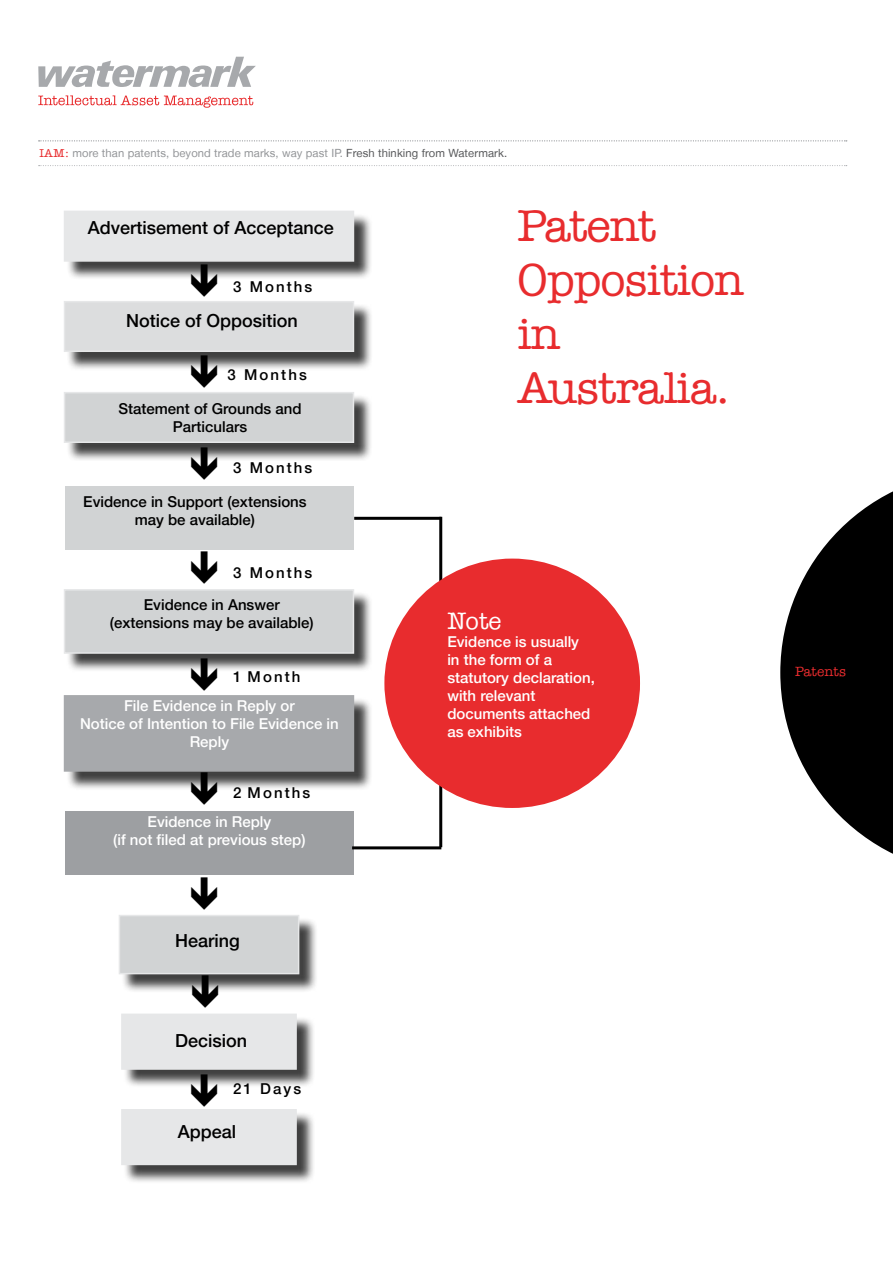
<style>
.page{position:relative;width:893px;height:1263px;background:#fff}
.page>*{position:absolute;margin:0;border:0;box-sizing:border-box;transform-origin:0 0}
.t1{font:500 45px/54px "American Typewriter";letter-spacing:-.025em;color:#e82c2e}
.t2{font:500 24px "American Typewriter";color:#fff}
.t3{font:500 18px "Helvetica Neue LT";color:#000}
.t4{font:500 15px/18px "Helvetica Neue LT";color:#fff;text-align:center}
.t5{font:500 15px/18px "Helvetica Neue LT";color:#000;text-align:center}
.t6{font:500 13.5px "American Typewriter";letter-spacing:.01em;color:#e82c2e}
.t7{font:11.25px "Helvetica Neue LT";letter-spacing:.01em;color:#939598}
.s1{font-family:"American Typewriter";font-weight:500;font-size:11.7px;color:#e82c2e}
.s2{color:#58595b}
</style>
<div class="page">
<svg style="left:39px;top:165px;width:808px;height:1px"></svg>
<svg style="left:780px;top:491px;width:113px;height:363px;fill:#000"></svg>
<svg style="left:38px;top:57px;width:218px;height:30px"></svg>
<svg style="left:38px;top:95px;width:215px;height:13px"></svg>
<svg style="left:39px;top:140px;width:808px;height:1px"></svg>
<hr style="left:439px;top:517px;width:3px;height:330px;background:#000">
<div style="left:123px;top:1111px;width:199px;height:79px;background:#000;opacity:.75"></div>
<div style="left:121px;top:1109px;width:176px;height:56px;background:#e6e7e8"></div>
<div style="left:65px;top:486px;width:288px;height:63px;background:#d1d3d4"></div>
<div style="left:65px;top:812px;width:288px;height:63px;background:#9d9fa2"></div>
<div style="left:66px;top:697px;width:313px;height:100px;background:#000;opacity:.75"></div>
<div style="left:64px;top:695px;width:290px;height:77px;background:#a7a9ac;border:2px solid #a7a9ac"></div>
<div style="left:121px;top:917px;width:203px;height:82px;background:#000;opacity:.75"></div>
<div style="left:119px;top:915px;width:180px;height:59px;background:#d1d3d4;border:2px solid #e6e7e8"></div>
<div style="left:123px;top:1016px;width:199px;height:79px;background:#000;opacity:.75"></div>
<div style="left:121px;top:1013px;width:176px;height:57px;background:#e6e7e8;border:2px solid #e6e7e8"></div>
<div style="left:66px;top:394px;width:313px;height:76px;background:#000;opacity:.75"></div>
<div style="left:64px;top:392px;width:290px;height:51px;background:#d1d3d4;border:2px solid #e6e7e8"></div>
<div style="left:66px;top:213px;width:313px;height:73px;background:#000;opacity:.75"></div>
<div style="left:64px;top:211px;width:290px;height:51px;background:#e6e7e8;border:2px solid #e6e7e8"></div>
<hr style="left:354px;top:517px;width:87px;height:3px;background:#000">
<hr style="left:352px;top:846px;width:89px;height:3px;background:#000">
<div style="left:66px;top:303px;width:314px;height:75px;background:#000;opacity:.75"></div>
<div style="left:64px;top:301px;width:290px;height:51px;background:#dcddde"></div>
<div style="left:66px;top:591px;width:313px;height:87px;background:#000;opacity:.75"></div>
<div style="left:64px;top:589px;width:290px;height:65px;background:#d1d3d4;border:2px solid #e6e7e8"></div>
<div style="left:384px;top:559px;width:256px;height:249px;background:#e82c2e;border-radius:50%"></div>
<svg style="left:191px;top:356px;width:26px;height:22px"></svg>
<svg style="left:191px;top:447px;width:26px;height:23px"></svg>
<svg style="left:191px;top:658px;width:26px;height:20px"></svg>
<svg style="left:191px;top:1074px;width:26px;height:21px"></svg>
<svg style="left:192px;top:975px;width:26px;height:24px"></svg>
<svg style="left:191px;top:772px;width:26px;height:25px"></svg>
<svg style="left:191px;top:264px;width:26px;height:22px"></svg>
<p class="t7" style="left:39px;top:147px;width:469px"><span class="s1">IAM:</span> more than patents, beyond trade marks, way past IP. <span class="s2">Fresh thinking from Watermark.</span></p>
<p class="t3" style="left:88px;top:217px;width:248px">Advertisement of Acceptance</p>
<p class="t5" style="left:233px;top:278px;width:81px">3 Months</p>
<p class="t3" style="left:126px;top:310px;width:173px">Notice of Opposition</p>
<p class="t5" style="left:227px;top:366px;width:81px">3 Months</p>
<p class="t5" style="left:118px;top:399px;width:185px">Statement of Grounds and<br>Particulars</p>
<p class="t5" style="left:233px;top:458px;width:81px">3 Months</p>
<p class="t5" style="left:83px;top:492px;width:225px">Evidence in Support (extensions may be available)</p>
<p class="t5" style="left:233px;top:564px;width:81px">3 Months</p>
<h1 class="t1" style="left:517px;top:199px;width:228px">Patent<br>Opposition in<br>Australia.</h1>
<p class="t5" style="left:110px;top:595px;width:205px">Evidence in Answer (extensions may be available)</p>
<p class="t5" style="left:233px;top:667px;width:69px">1 Month</p>
<p class="t4" style="left:80px;top:697px;width:260px">File Evidence in Reply or<br>Notice of Intention to File Evidence in<br>Reply</p>
<p class="t5" style="left:233px;top:783px;width:79px">2 Months</p>
<p class="t4" style="left:113px;top:812px;width:194px">Evidence in Reply<br>(if not filed at previous step)</p>
<p class="t3" style="left:175px;top:930px;width:66px">Hearing</p>
<p class="t3" style="left:175px;top:1030px;width:74px">Decision</p>
<p class="t5" style="left:233px;top:1079px;width:70px">21 Days</p>
<p class="t3" style="left:178px;top:1120px;width:60px">Appeal</p>
<h2 class="t2" style="left:447px;top:607px;width:56px">Note</h2>
<p class="t4" style="left:447px;top:632px;width:149px;text-align:left">Evidence is usually in the form of a statutory declaration, with relevant documents attached as exhibits</p>
<p class="t6" style="left:795px;top:664px;width:53px">Patents</p>
</div>
